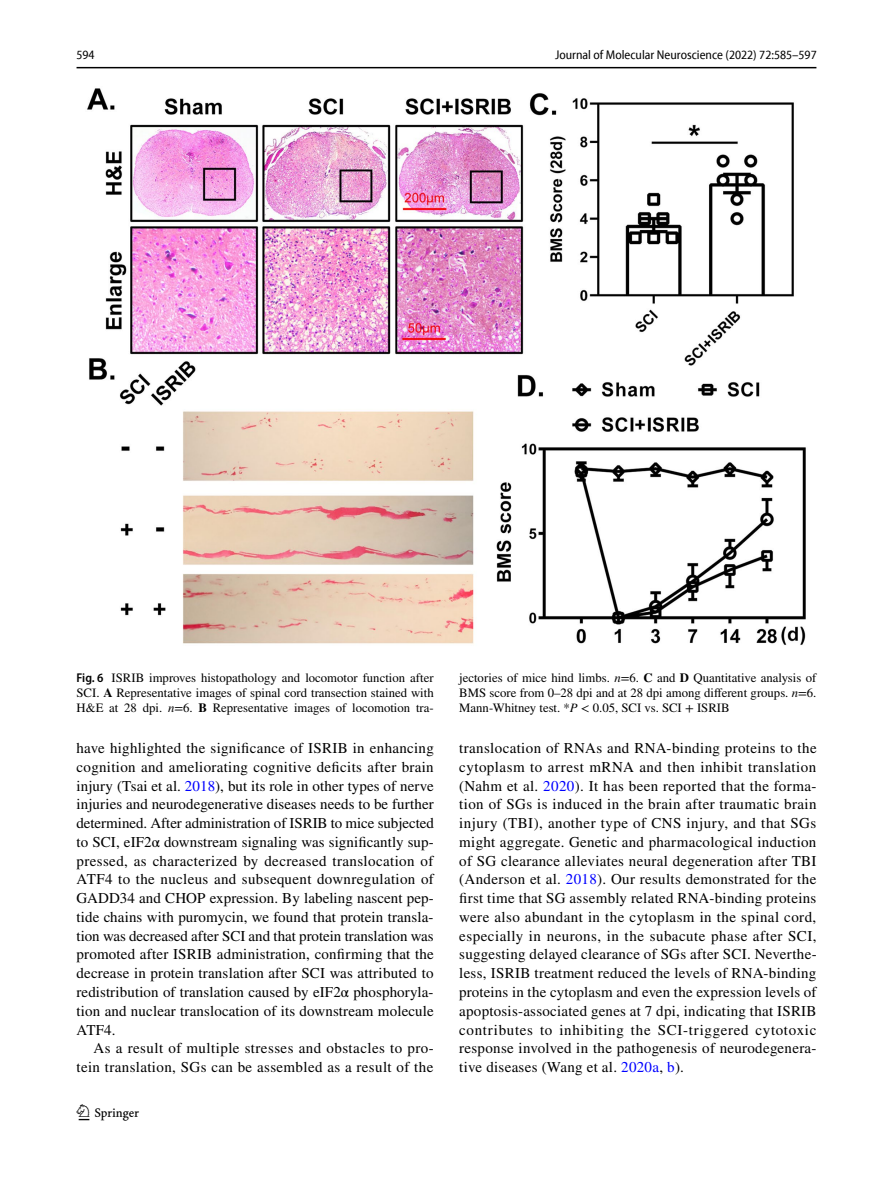
<style>
.page{position:relative;width:893px;height:1187px;background:#fff}
.page>*{position:absolute;margin:0;border:0;box-sizing:border-box;transform-origin:0 0}
.t1{font:22.5px "Springnew Regular 2";color:#000}
.t2{font:15px/18.8px "STIX";letter-spacing:.02em;color:#000;text-align:justify}
.t3{font:12.75px/15px "STIX";color:#000;text-align:justify}
.t4{font:semi-condensed 12.75px "Myriad Pro Unic";color:#000}
.s1{font-family:"Myriad Pro";font-weight:600;font-stretch:semi-condensed}
.s2{font-weight:700}
.s3{font-style:italic}
.s4{color:#00f}
</style>
<div class="page">
<hr style="left:77px;top:67px;width:739px;height:1px;background:#000">
<img style="left:87px;top:88px;width:719px;height:557px">
<p class="t4" style="left:77px;top:50px;width:20px">594</p>
<p class="t4" style="left:555px;top:50px;width:263px">Journal of Molecular Neuroscience (2022) 72:585–597</p>
<p class="t3" style="left:77px;top:670px;width:359px"><span class="s1">Fig. 6</span> ISRIB improves histopathology and locomotor function after SCI. <span class="s2">A</span> Representative images of spinal cord transection stained with H&amp;E at 28 dpi. <span class="s3">n</span>=6. <span class="s2">B</span> Representative images of locomotion tra-</p>
<p class="t3" style="left:459px;top:670px;width:359px">jectories of mice hind limbs. <span class="s3">n</span>=6. <span class="s2">C</span> and <span class="s2">D</span> Quantitative analysis of BMS score from 0–28 dpi and at 28 dpi among different groups. <span class="s3">n</span>=6.<br>Mann-Whitney test. *<span class="s3">P</span> &lt; 0.05, SCI vs. SCI + ISRIB</p>
<p class="t2" style="left:77px;top:739px;width:359px">have highlighted the significance of ISRIB in enhancing cognition and ameliorating cognitive deficits after brain injury (Tsai et al. <span class="s4">2018</span>), but its role in other types of nerve injuries and neurodegenerative diseases needs to be further determined. After administration of ISRIB to mice subjected to SCI, eIF2α downstream signaling was significantly sup&shy;pressed, as characterized by decreased translocation of ATF4 to the nucleus and subsequent downregulation of GADD34 and CHOP expression. By labeling nascent pep&shy;tide chains with puromycin, we found that protein transla&shy;tion was decreased after SCI and that protein translation was promoted after ISRIB administration, confirming that the decrease in protein translation after SCI was attributed to redistribution of translation caused by eIF2α phosphoryla&shy;tion and nuclear translocation of its downstream molecule ATF4.</p>
<p class="t2" style="left:77px;top:1039px;width:359px;text-align:right">As a result of multiple stresses and obstacles to pro&shy;tein translation, SGs can be assembled as a result of the</p>
<h1 class="t1" style="left:79px;top:1104px;width:62px">1 3</h1>
<p class="t2" style="left:459px;top:739px;width:359px">translocation of RNAs and RNA-binding proteins to the cytoplasm to arrest mRNA and then inhibit translation (Nahm et al. <span class="s4">2020</span>). It has been reported that the forma&shy;tion of SGs is induced in the brain after traumatic brain injury (TBI), another type of CNS injury, and that SGs might aggregate. Genetic and pharmacological induction of SG clearance alleviates neural degeneration after TBI (Anderson et al. <span class="s4">2018</span>). Our results demonstrated for the first time that SG assembly related RNA-binding proteins were also abundant in the cytoplasm in the spinal cord, especially in neurons, in the subacute phase after SCI, suggesting delayed clearance of SGs after SCI. Neverthe&shy;less, ISRIB treatment reduced the levels of RNA-binding proteins in the cytoplasm and even the expression levels of apoptosis-associated genes at 7 dpi, indicating that ISRIB contributes to inhibiting the SCI-triggered cytotoxic response involved in the pathogenesis of neurodegenera&shy;tive diseases (Wang et al. <span class="s4">2020a</span>, <span class="s4">b</span>).</p>
</div>
